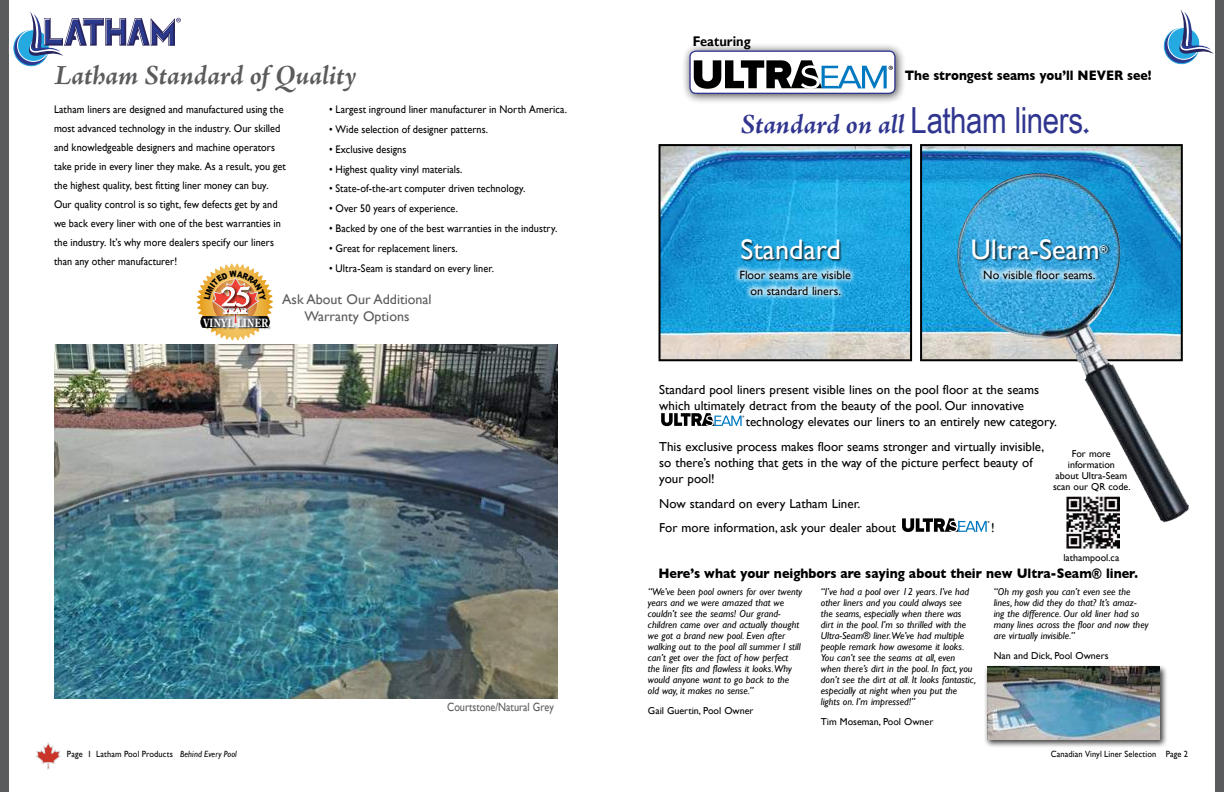
<style>
.page{position:relative;width:1224px;height:792px;background:#fff}
.page>*{position:absolute;margin:0;border:0;box-sizing:border-box;transform-origin:0 0}
.t1{font:28.3px "Gill Sans";color:#fff}
.t2{font:italic 700 28px "Adobe Jenson Pro";color:#30358f}
.t3{font:italic 700 28px "Adobe Jenson Pro";color:#5a5b5d}
.t4{font:700 14px "Gill Sans";color:#000;scale:.9 1}
.t5{font:14px/17px "Gill Sans";color:#5a5b5d;text-align:center}
.t6{font:700 14px "Gill Sans";color:#000;scale:.88 1}
.t7{font:700 14px "Gill Sans";color:#000;scale:.92 1}
.t8{font:13px/16px "Gill Sans";color:#000}
.t9{font:12px/16px "Gill Sans";color:#000;text-align:center}
.t10{font:12px "Gill Sans";color:#5a5b5d;scale:.85 1}
.t11{font:700 11.3px "Century Old Style Std";letter-spacing:.025em;color:#fff;scale:.82 1}
.t12{font:11.1px "Gill Sans";color:#fff}
.t13{font:11px/19px "Gill Sans";letter-spacing:.005em;color:#000;scale:.93 1}
.t14{font:italic 10px/11px "Gill Sans";color:#000}
.t15{font:10px/11px "Gill Sans";color:#000;text-align:center}
.t16{font:9px "Gill Sans";letter-spacing:.015em;color:#000;scale:.93 1}
.s1{font-family:"Arial Narrow";font-weight:400;font-style:normal;font-size:36px}
.s2{font-style:italic}
</style>
<div class="page">
<div style="left:0;top:0;width:9px;height:792px;background:#5a5b5d"></div>
<div style="left:1215px;top:0;width:9px;height:792px;background:#5a5b5d"></div>
<img style="left:54px;top:345px;width:504px;height:353px">
<div style="left:7px;top:6px;width:180px;height:66px;background:#fff"></div>
<svg style="left:14px;top:30px;width:34px;height:36px"></svg>
<div style="left:14px;top:30px;width:35px;height:36px;border:1px solid #25a9e1;border-radius:50%"></div>
<div style="left:18px;top:30px;width:31px;height:31px;background:#25a9e1;border-radius:50%"></div>
<div style="left:17px;top:30px;width:32px;height:32px;border:1px solid #fff;border-radius:50%"></div>
<svg style="left:26px;top:12px;width:155px;height:45px"></svg>
<svg style="left:36px;top:743px;width:25px;height:27px"></svg>
<svg style="left:1164px;top:28px;width:35px;height:36px"></svg>
<div style="left:1164px;top:28px;width:35px;height:36px;border:1px solid #25a9e1;border-radius:50%"></div>
<div style="left:1168px;top:28px;width:32px;height:31px;background:#25a9e1;border-radius:50%"></div>
<div style="left:1168px;top:27px;width:32px;height:32px;border:1px solid #fff;border-radius:50%"></div>
<svg style="left:1177px;top:9px;width:37px;height:45px"></svg>
<img style="left:923px;top:147px;width:257px;height:211px">
<div style="left:920px;top:144px;width:263px;height:217px;border:2px solid #000"></div>
<svg style="left:661px;top:413px;width:83px;height:13px"></svg>
<svg style="left:902px;top:518px;width:87px;height:14px"></svg>
<img style="left:662px;top:147px;width:247px;height:211px">
<div style="left:659px;top:144px;width:253px;height:217px;border:2px solid #000"></div>
<img style="left:970px;top:173px;width:64px;height:39px">
<div style="left:742px;top:241px;width:100px;height:21px;background:#000;opacity:.75"></div>
<div style="left:973px;top:241px;width:138px;height:21px;background:#000;opacity:.75"></div>
<div style="left:734px;top:265px;width:123px;height:36px;background:#fff;opacity:.74"></div>
<div style="left:978px;top:265px;width:123px;height:20px;background:#fff;opacity:.74"></div>
<div style="left:984px;top:665px;width:184px;height:84px;background:#000;opacity:.75"></div>
<img style="left:987px;top:666px;width:173px;height:73px">
<div style="left:681px;top:43px;width:225px;height:62px;background:#000;opacity:.75"></div>
<div style="left:690px;top:51px;width:205px;height:42px;background:#fff;border-radius:6px"></div>
<div style="left:689px;top:51px;width:207px;height:43px;border:1px solid #30358f;border-radius:6px"></div>
<svg style="left:694px;top:60px;width:198px;height:29px"></svg>
<img style="left:1066px;top:496px;width:53px;height:53px">
<img style="left:197px;top:264px;width:76px;height:77px">
<h2 class="t3" style="left:54px;top:59px;width:305px">Latham Standard ofQuality</h2>
<p class="t13" style="left:54px;top:99px;width:251px">Latham liners are designed and manufactured using the most advanced technology in the industry. Our skilled and knowledgeable designers and machine operators take pride in every liner they make. As a result, you get the highest quality, best fitting liner money can buy.<br>Our quality control is so tight, few defects get by and we back every liner with one of the best warranties in the industry. It’s why more dealers specify our liners than any other manufacturer!</p>
<p class="t13" style="left:329px;top:99px;width:257px">• Largest inground liner manufacturer in North America.</p>
<p class="t13" style="left:329px;top:119px;width:173px">• Wide selection of designer patterns.</p>
<p class="t13" style="left:329px;top:139px;width:85px">• Exclusive designs</p>
<p class="t13" style="left:329px;top:159px;width:145px">• Highest quality vinyl materials.</p>
<p class="t13" style="left:329px;top:179px;width:213px">• State-of-the-art computer driven technology.</p>
<p class="t13" style="left:329px;top:199px;width:140px">• Over 50 years of experience.</p>
<p class="t13" style="left:329px;top:219px;width:247px">• Backed by one of the best warranties in the industry.</p>
<p class="t13" style="left:329px;top:239px;width:140px">• Great for replacement liners.</p>
<p class="t13" style="left:329px;top:259px;width:179px">• Ultra-Seam is standard on every liner.</p>
<p class="t11" style="left:203px;top:315px;width:80px">VINYL LINER</p>
<h3 class="t5" style="left:282px;top:291px;width:151px">Ask About Our Additional<br>Warranty Options</h3>
<p class="t10" style="left:447px;top:700px;width:127px">Courtstone/Natural Grey</p>
<h3 class="t7" style="left:693px;top:33px;width:64px">Featuring</h3>
<h3 class="t6" style="left:905px;top:67px;width:282px">The strongest seams you’ll NEVER see!</h3>
<h2 class="t2" style="left:741px;top:108px;width:351px">Standard on all <span class="s1">Latham liners</span>.</h2>
<h1 class="t1" style="left:741px;top:233px;width:102px">Standard</h1>
<h1 class="t1" style="left:971px;top:233px;width:130px">Ultra-Seam</h1>
<p class="t12" style="left:1100px;top:243px;width:10px">®</p>
<p class="t9" style="left:739px;top:267px;width:113px">Floor seams are visible on standard liners.</p>
<p class="t9" style="left:983px;top:267px;width:114px">No visible floor seams.</p>
<h3 class="t8" style="left:659px;top:382px;width:381px">Standard pool liners present visible lines on the pool floor at the seams</h3>
<h3 class="t8" style="left:659px;top:398px;width:366px">which ultimately detract from the beauty of the pool. Our innovative</h3>
<h3 class="t8" style="left:746px;top:414px;width:313px">technology elevates our liners to an entirely new category.</h3>
<h3 class="t8" style="left:659px;top:439px;width:386px">This exclusive process makes floor seams stronger and virtually invisible, so there’s nothing that gets in the way of the picture perfect beauty of your pool!</h3>
<h3 class="t8" style="left:659px;top:491px;width:238px;line-height:24.6px">Now standard on every Latham Liner.<br>For more information, ask your dealer about</h3>
<p class="t15" style="left:1053px;top:448px;width:79px">For more information<br>about Ultra-Seam scan our QR code.</p>
<h3 class="t8" style="left:991px;top:520px;width:5px">!</h3>
<h3 class="t4" style="left:658px;top:565px;width:535px">Here’s what your neighbors are saying about their new Ultra-Seam® liner.</h3>
<p class="t14" style="left:648px;top:586px;width:156px">“We’ve been pool owners for over twenty years and we were amazed that we couldn’t see the seams! Our grand&shy;children came over and actually thought we got a brand new pool. Even after walking out to the pool all summer I still can’t get over the fact of how perfect the liner fits and flawless it looks.Why would anyone want to go back to the old way, it makes no sense.”</p>
<p class="t15" style="left:648px;top:705px;width:107px">Gail Guertin, Pool Owner</p>
<p class="t15" style="left:1063px;top:552px;width:57px">lathampool.ca</p>
<p class="t14" style="left:821px;top:586px;width:157px">“I’ve had a pool over 12 years. I’ve had other liners and you could always see<br>the seams, especially when there was dirt in the pool. I’m so thrilled with the Ultra-Seam® liner.We’ve had multiple people remark how awesome it looks.<br>You can’t see the seams at all, even when there’s dirt in the pool. In fact, you don’t see the dirt at all. It looks fantastic, especially at night when you put the lights on. I’m impressed!”</p>
<p class="t15" style="left:821px;top:716px;width:114px">Tim Moseman, Pool Owner</p>
<p class="t14" style="left:994px;top:586px;width:156px">“Oh my gosh you can’t even see the lines, how did they do that? It’s amaz&shy;ing the difference. Our old liner had so many lines across the floor and now they are virtually invisible.”</p>
<p class="t15" style="left:994px;top:650px;width:116px">Nan and Dick, Pool Owners</p>
<p class="t16" style="left:67px;top:748px;width:184px">Page 1 Latham Pool Products <span class="s2">Behind Every Pool</span></p>
<p class="t16" style="left:1051px;top:748px;width:149px">Canadian Vinyl Liner Selection Page 2</p>
</div>
